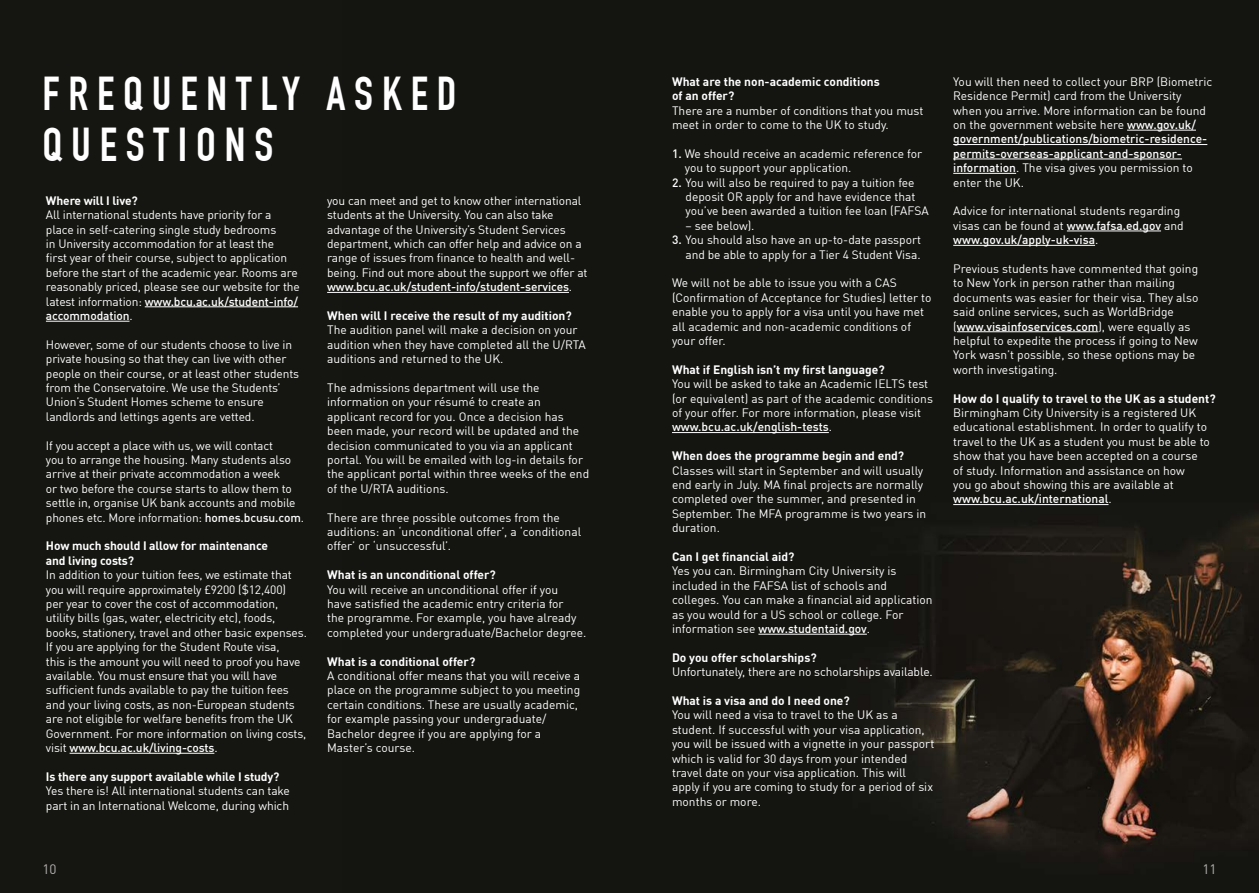
<style>
.page{position:relative;width:1259px;height:893px;background:#151511}
.page>*{position:absolute;margin:0;border:0;box-sizing:border-box;transform-origin:0 0}
.t1{font:700 46.5px/51px "DIN Condensed";letter-spacing:.19em;color:#fff}
.t2{font:13.5px "DIN Offc";color:#b4b2b1}
.t3{font:12px/14.4px "DIN Offc";color:#fff}
.t4{font:700 12px/14.4px "DIN Offc";color:#fff}
.s1{font-weight:500}
</style>
<div class="page">
<img style="left:342px;top:129px;width:917px;height:731px">
<hr style="left:145px;top:306px;width:153px;height:1px;background:#fff">
<hr style="left:46px;top:321px;width:83px;height:1px;background:#fff">
<hr style="left:70px;top:753px;width:144px;height:1px;background:#fff">
<hr style="left:327px;top:292px;width:242px;height:1px;background:#fff">
<hr style="left:672px;top:432px;width:157px;height:1px;background:#fff">
<hr style="left:758px;top:634px;width:109px;height:1px;background:#fff">
<hr style="left:1127px;top:130px;width:69px;height:1px;background:#fff">
<hr style="left:953px;top:144px;width:254px;height:1px;background:#fff">
<hr style="left:953px;top:159px;width:229px;height:1px;background:#fff">
<hr style="left:953px;top:173px;width:63px;height:1px;background:#fff">
<hr style="left:1067px;top:231px;width:94px;height:1px;background:#fff">
<hr style="left:953px;top:245px;width:142px;height:1px;background:#fff">
<hr style="left:957px;top:331px;width:141px;height:1px;background:#fff">
<hr style="left:953px;top:504px;width:155px;height:1px;background:#fff">
<h1 class="t1" style="left:43px;top:68px;width:415px">FREQUENTLY ASKED<br>QUESTIONS</h1>
<p class="t4" style="left:46px;top:193px;width:93px">Where will I live?</p>
<p class="t3" style="left:46px;top:207px;width:255px">All international students have priority for a place in self-catering single study bedrooms<br>in University accommodation for at least the<br>first year of their course, subject to application before the start of the academic year. Rooms are reasonably priced, please see our website for the latest information: <span class="s1">www.bcu.ac.uk/student-info/ accommodation</span>.</p>
<p class="t3" style="left:46px;top:337px;width:255px">However, some of our students choose to live in private housing so that they can live with other people on their course, or at least other students from the Conservatoire. We use the Students’ Union’s Student Homes scheme to ensure landlords and lettings agents are vetted.</p>
<p class="t3" style="left:46px;top:438px;width:259px">If you accept a place with us, we will contact<br>you to arrange the housing. Many students also arrive at their private accommodation a week<br>or two before the course starts to allow them to settle in, organise UK bank accounts and mobile phones etc. More information: <span class="s1">homes.bcusu.com</span>.</p>
<p class="t4" style="left:46px;top:538px;width:224px">How much should I allow for maintenance and living costs?</p>
<p class="t3" style="left:46px;top:567px;width:262px">In addition to your tuition fees, we estimate that you will require approximately £9200 ($12,400)<br>per year to cover the cost of accommodation, utility bills (gas, water, electricity etc), foods, books, stationery, travel and other basic expenses.<br>If you are applying for the Student Route visa,<br>this is the amount you will need to proof you have available. You must ensure that you will have sufficient funds available to pay the tuition fees and your living costs, as non-European students are not eligible for welfare benefits from the UK Government. For more information on living costs, visit <span class="s1">www.bcu.ac.uk/living-costs</span>.</p>
<p class="t4" style="left:46px;top:769px;width:235px">Is there any support available while I study?</p>
<p class="t3" style="left:46px;top:783px;width:245px">Yes there is! All international students can take part in an International Welcome, during which</p>
<p class="t2" style="left:43px;top:860px;width:16px">10</p>
<p class="t3" style="left:327px;top:193px;width:262px">you can meet and get to know other international students at the University. You can also take advantage of the University’s Student Services department, which can offer help and advice on a range of issues from finance to health and well&shy;being. Find out more about the support we offer at <span class="s1">www.bcu.ac.uk/student-info/student-services</span>.</p>
<p class="t4" style="left:327px;top:308px;width:246px">When will I receive the result of my audition?</p>
<p class="t3" style="left:327px;top:323px;width:260px">The audition panel will make a decision on your audition when they have completed all the U/RTA auditions and returned to the UK.</p>
<p class="t3" style="left:327px;top:380px;width:264px">The admissions department will use the information on your résumé to create an applicant record for you. Once a decision has been made, your record will be updated and the decision communicated to you via an applicant portal. You will be emailed with log-in details for the applicant portal within three weeks of the end of the U/RTA auditions.</p>
<p class="t3" style="left:327px;top:510px;width:255px">There are three possible outcomes from the auditions: an ‘unconditional offer’, a ‘conditional offer’ or ‘unsuccessful’.</p>
<p class="t4" style="left:327px;top:567px;width:170px">What is an unconditional offer?</p>
<p class="t3" style="left:327px;top:582px;width:261px">You will receive an unconditional offer if you<br>have satisfied the academic entry criteria for<br>the programme. For example, you have already completed your undergraduate/Bachelor degree.</p>
<p class="t4" style="left:327px;top:654px;width:150px">What is a conditional offer?</p>
<p class="t3" style="left:327px;top:668px;width:255px">A conditional offer means that you will receive a place on the programme subject to you meeting certain conditions. These are usually academic, for example passing your undergraduate/ Bachelor degree if you are applying for a Master’s course.</p>
<p class="t4" style="left:672px;top:74px;width:209px">What are the non-academic conditions of an offer?</p>
<p class="t3" style="left:672px;top:103px;width:253px">There are a number of conditions that you must meet in order to come to the UK to study.</p>
<p class="t3" style="left:685px;top:146px;width:239px;text-indent:-13px"><span class="s1">1.</span> We should receive an academic reference for you to support your application.</p>
<p class="t3" style="left:685px;top:175px;width:245px;text-indent:-14px"><span class="s1">2.</span> You will also be required to pay a tuition fee deposit OR apply for and have evidence that you’ve been awarded a tuition fee loan (FAFSA</p>
<p class="t3" style="left:685px;top:218px;width:70px">– see below).</p>
<p class="t3" style="left:672px;top:232px;width:251px;text-align:right"><span class="s1">3.</span> You should also have an up-to-date passport and be able to apply for a Tier 4 Student Visa.</p>
<p class="t3" style="left:672px;top:276px;width:261px">We will not be able to issue you with a CAS (Confirmation of Acceptance for Studies) letter to enable you to apply for a visa until you have met all academic and non-academic conditions of your offer.</p>
<p class="t4" style="left:672px;top:362px;width:214px">What if English isn’t my first language?</p>
<p class="t3" style="left:672px;top:376px;width:262px">You will be asked to take an Academic IELTS test (or equivalent) as part of the academic conditions of your offer. For more information, please visit <span class="s1">www.bcu.ac.uk/english-tests</span>.</p>
<p class="t4" style="left:672px;top:448px;width:234px">When does the programme begin and end?</p>
<p class="t3" style="left:672px;top:463px;width:256px">Classes will start in September and will usually end early in July. MA final projects are normally completed over the summer, and presented in September. The MFA programme is two years in duration.</p>
<p class="t4" style="left:672px;top:549px;width:124px">Can I get financial aid?</p>
<p class="t3" style="left:672px;top:564px;width:262px">Yes you can. Birmingham City University is included in the FAFSA list of schools and colleges. You can make a financial aid application as you would for a US school or college. For information see <span class="s1">www.studentaid.gov</span>.</p>
<p class="t4" style="left:672px;top:650px;width:146px">Do you offer scholarships?</p>
<p class="t3" style="left:672px;top:664px;width:262px">Unfortunately, there are no scholarships available.</p>
<p class="t4" style="left:672px;top:693px;width:179px">What is a visa and do I need one?</p>
<p class="t3" style="left:672px;top:708px;width:264px">You will need a visa to travel to the UK as a student. If successful with your visa application, you will be issued with a vignette in your passport which is valid for 30 days from your intended travel date on your visa application. This will apply if you are coming to study for a period of six months or more.</p>
<p class="t3" style="left:953px;top:74px;width:261px">You will then need to collect your BRP (Biometric Residence Permit) card from the University when you arrive. More information can be found on the government website here <span class="s1">www.gov.uk/ government/publications/biometric-residence&shy;permits-overseas-applicant-and-sponsor&shy;information</span>. The visa gives you permission to enter the UK.</p>
<p class="t3" style="left:953px;top:204px;width:232px">Advice for international students regarding visas can be found at <span class="s1">www.fafsa.ed.gov</span> and <span class="s1">www.gov.uk/apply-uk-visa</span>.</p>
<p class="t3" style="left:953px;top:261px;width:247px">Previous students have commented that going to New York in person rather than mailing documents was easier for their visa. They also said online services, such as WorldBridge (<span class="s1">www.visainfoservices.com</span>), were equally as helpful to expedite the process if going to New York wasn’t possible, so these options may be worth investigating.</p>
<p class="t4" style="left:953px;top:390px;width:264px">How do I qualify to travel to the UK as a student?</p>
<p class="t3" style="left:953px;top:405px;width:258px">Birmingham City University is a registered UK educational establishment. In order to qualify to travel to the UK as a student you must be able to show that you have been accepted on a course of study. Information and assistance on how<br>you go about showing this are available at <span class="s1">www.bcu.ac.uk/international</span>.</p>
<p class="t2" style="left:1202px;top:860px;width:16px">11</p>
</div>
